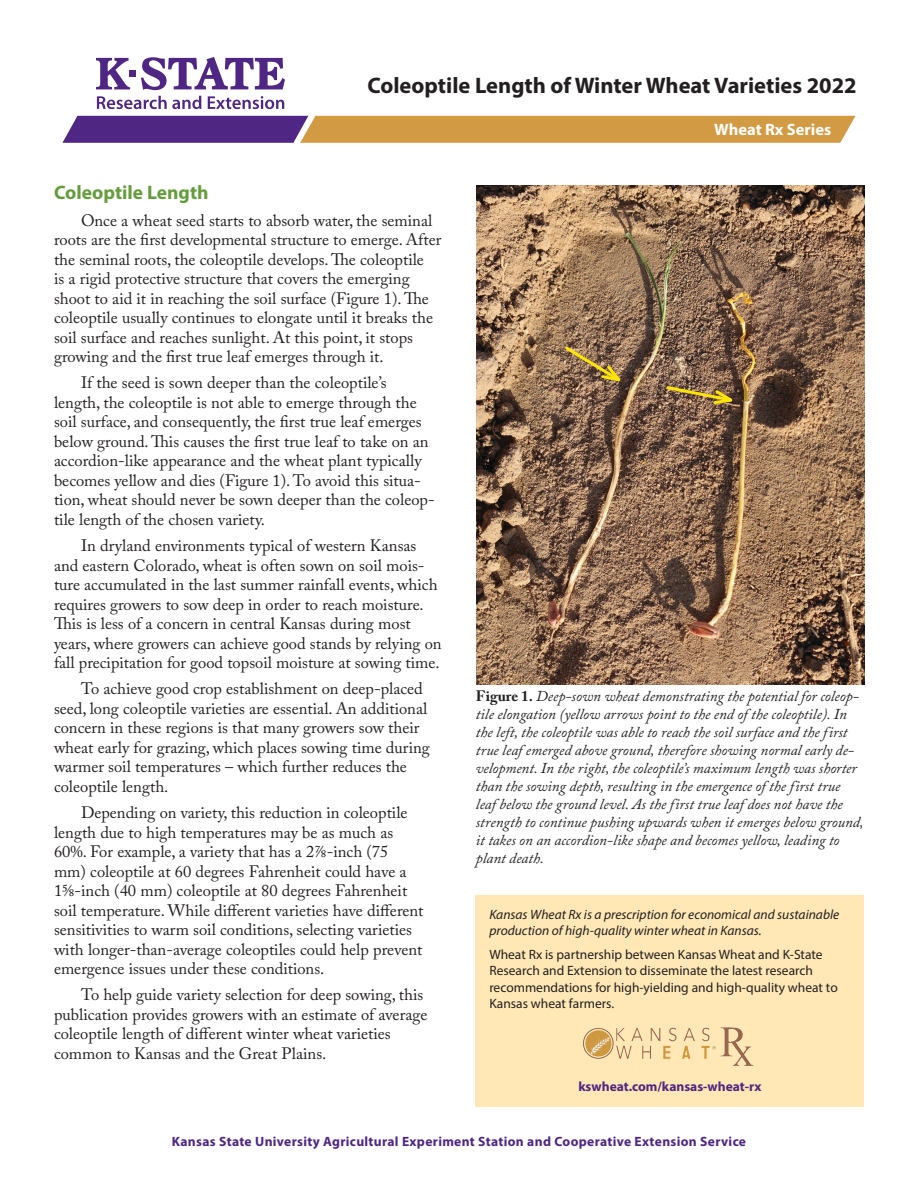
<style>
.page{position:relative;width:918px;height:1188px;background:#fff}
.page>*{position:absolute;margin:0;border:0;box-sizing:border-box;transform-origin:0 0}
.t1{font:700 22.5px "Myriad Pro";color:#231f20}
.t2{font:700 19.5px "Myriad Pro";color:#659c3c}
.Body{font:16.5px/19.5px "Adobe Caslon Pro";color:#231f20}
.t3{font:700 16.5px "Myriad Pro";color:#fff}
.t4{font:italic 15px/18px "Adobe Caslon Pro";color:#231f20}
.Wheat_RX_statement{font:13.5px/16.5px "Myriad Pro";color:#231f20}
.Wheat_RX_statement-2{font:italic 13.5px/16.5px "Myriad Pro";color:#231f20}
.Wheat_RX_statement-3{font:700 13.5px "Myriad Pro";letter-spacing:.025em;color:#4f2683}
.Wheat_RX_statement-4{font:700 13.5px "Myriad Pro";color:#4f2683}
.s1{font-weight:700;font-style:normal}
</style>
<div class="page">
<svg style="left:62px;top:116px;width:794px;height:27px;background:#ad7c5b"></svg>
<div style="left:476px;top:895px;width:388px;height:212px;background:#ffe8b5"></div>
<img style="left:583px;top:1027px;width:171px;height:39px">
<img style="left:476px;top:185px;width:389px;height:499px">
<svg style="left:563px;top:344px;width:63px;height:40px;background:#94764a"></svg>
<svg style="left:664px;top:384px;width:75px;height:22px;background:#91753e"></svg>
<div style="left:129px;top:70px;width:7px;height:7px;background:#4f2683"></div>
<svg style="left:96px;top:58px;width:34px;height:31px"></svg>
<svg style="left:141px;top:57px;width:144px;height:33px"></svg>
<svg style="left:97px;top:96px;width:104px;height:13px"></svg>
<svg style="left:208px;top:96px;width:76px;height:13px"></svg>
<h1 class="t1" style="left:368px;top:71px;width:491px">Coleoptile Length of Winter Wheat Varieties 2022</h1>
<h2 class="t2" style="left:54px;top:180px;width:156px">Coleoptile Length</h2>
<p class="Body" style="left:54px;top:210px;width:389px;text-indent:27px">Once a wheat seed starts to absorb water, the seminal roots are the first developmental structure to emerge. After the seminal roots, the coleoptile develops. The coleoptile<br>is a rigid protective structure that covers the emerging shoot to aid it in reaching the soil surface (Figure 1). The coleoptile usually continues to elongate until it breaks the soil surface and reaches sunlight. At this point, it stops growing and the first true leaf emerges through it.</p>
<p class="Body" style="left:54px;top:373px;width:382px;text-indent:27px">If the seed is sown deeper than the coleoptile’s length, the coleoptile is not able to emerge through the soil surface, and consequently, the first true leaf emerges below ground. This causes the first true leaf to take on an accordion-like appearance and the wheat plant typically becomes yellow and dies (Figure 1). To avoid this situa&shy;tion, wheat should never be sown deeper than the coleop&shy;tile length of the chosen variety.</p>
<p class="Body" style="left:54px;top:536px;width:389px;text-indent:27px">In dryland environments typical of western Kansas and eastern Colorado, wheat is often sown on soil mois&shy;ture accumulated in the last summer rainfall events, which requires growers to sow deep in order to reach moisture.<br>This is less of a concern in central Kansas during most years, where growers can achieve good stands by relying on fall precipitation for good topsoil moisture at sowing time.</p>
<p class="Body" style="left:54px;top:679px;width:377px;text-indent:27px">To achieve good crop establishment on deep-placed seed, long coleoptile varieties are essential. An additional concern in these regions is that many growers sow their wheat early for grazing, which places sowing time during warmer soil temperatures – which further reduces the coleoptile length.</p>
<p class="Body" style="left:54px;top:803px;width:371px;text-indent:27px">Depending on variety, this reduction in coleoptile length due to high temperatures may be as much as 60%. For example, a variety that has a 27/8-inch (75 mm) coleoptile at 60 degrees Fahrenheit could have a 15/8-inch (40 mm) coleoptile at 80 degrees Fahrenheit soil temperature. While different varieties have different sensitivities to warm soil conditions, selecting varieties with longer-than-average coleoptiles could help prevent emergence issues under these conditions.</p>
<p class="Body" style="left:54px;top:985px;width:375px;text-indent:27px">To help guide variety selection for deep sowing, this publication provides growers with an estimate of average coleoptile length of different winter wheat varieties common to Kansas and the Great Plains.</p>
<p class="t3" style="left:714px;top:118px;width:118px">Wheat Rx Series</p>
<p class="t4" style="left:476px;top:686px;width:389px"><span class="s1">Figure 1.</span> Deep-sown wheat demonstrating the potential for coleop&shy;tile elongation (yellow arrows point to the end of the coleoptile). In the left, the coleoptile was able to reach the soil surface and the first true leaf emerged above ground, therefore showing normal early de&shy;velopment. In the right, the coleoptile’s maximum length was shorter than the sowing depth, resulting in the emergence of the first true leaf below the ground level. As the first true leaf does not have the strength to continue pushing upwards when it emerges below ground, it takes on an accordion-like shape and becomes yellow, leading to plant death.</p>
<p class="Wheat_RX_statement-2" style="left:489px;top:906px;width:351px">Kansas Wheat Rx is a prescription for economical and sustainable production of high-quality winter wheat in Kansas.</p>
<p class="Wheat_RX_statement" style="left:489px;top:946px;width:350px">Wheat Rx is partnership between Kansas Wheat and K-State Research and Extension to disseminate the latest research recommendations for high-yielding and high-quality wheat to Kansas wheat farmers.</p>
<p class="Wheat_RX_statement-4" style="left:578px;top:1078px;width:185px">kswheat.com/kansas-wheat-rx</p>
<p class="Wheat_RX_statement-3" style="left:172px;top:1133px;width:576px">Kansas State University Agricultural Experiment Station and Cooperative Extension Service</p>
</div>
